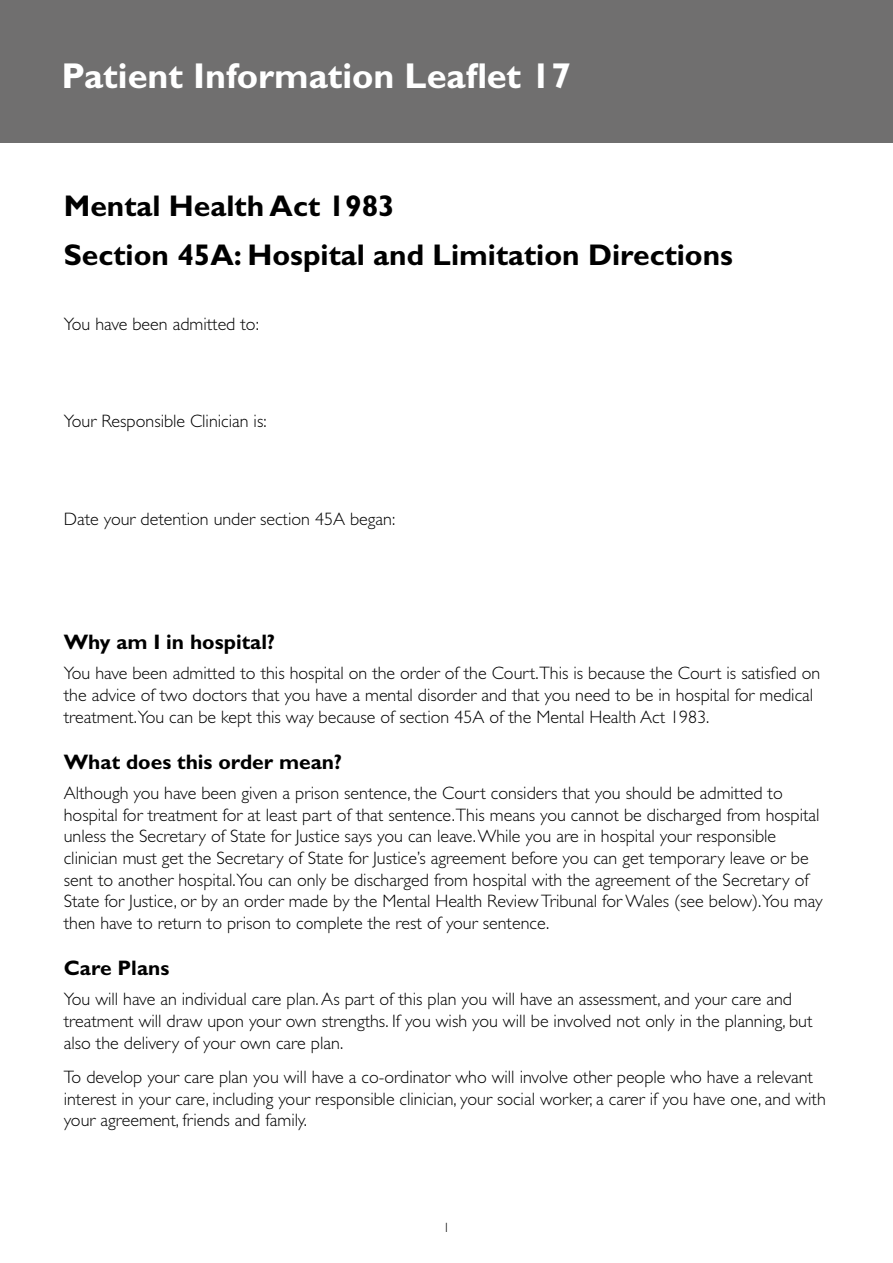
<style>
.page{position:relative;width:893px;height:1263px;background:#fff}
.page>*{position:absolute;margin:0;border:0;box-sizing:border-box;transform-origin:0 0}
.H1_Heading{font:700 36px "Gill Sans Std";color:#fff}
.H2_Heading{font:700 30px "Gill Sans Std";color:#000}
.Sub_Heading{font:700 21px "Gill Sans Std";color:#000}
.t1{font:300 18px/21.6px "Gill Sans Std";color:#000}
.t2{font:300 13.5px "Gill Sans Std";color:#000}
</style>
<div class="page">
<div style="left:0;top:0;width:893px;height:142px;background:#706f6f"></div>
<h1 class="H1_Heading" style="left:62px;top:55px;width:511px">Patient Information Leaflet 17</h1>
<p class="H2_Heading" style="left:64px;top:188px;width:332px">Mental Health Act 1983</p>
<p class="H2_Heading" style="left:64px;top:237px;width:671px">Section 45A: Hospital and Limitation Directions</p>
<p class="t1" style="left:64px;top:313px;width:197px">You have been admitted to:</p>
<p class="t1" style="left:64px;top:411px;width:204px">Your Responsible Clinician is:</p>
<p class="t1" style="left:64px;top:508px;width:333px">Date your detention under section 45A began:</p>
<p class="Sub_Heading" style="left:64px;top:630px;width:213px">Why am I in hospital?</p>
<p class="t1" style="left:64px;top:663px;width:758px">You have been admitted to this hospital on the order of the Court.This is because the Court is satisfied on the advice of two doctors that you have a mental disorder and that you need to be in hospital for medical treatment.You can be kept this way because of section 45A of the Mental Health Act 1983.</p>
<p class="Sub_Heading" style="left:64px;top:750px;width:280px">What does this order mean?</p>
<p class="t1" style="left:64px;top:783px;width:760px">Although you have been given a prison sentence, the Court considers that you should be admitted to hospital for treatment for at least part of that sentence.This means you cannot be discharged from hospital unless the Secretary of State for Justice says you can leave. While you are in hospital your responsible clinician must get the Secretary of State for Justice’s agreement before you can get temporary leave or be sent to another hospital.You can only be discharged from hospital with the agreement of the Secretary of State for Justice, or by an order made by the Mental Health Review Tribunal for Wales (see below).You may then have to return to prison to complete the rest of your sentence.</p>
<p class="Sub_Heading" style="left:64px;top:956px;width:107px">Care Plans</p>
<p class="t1" style="left:64px;top:989px;width:750px">You will have an individual care plan. As part of this plan you will have an assessment, and your care and treatment will draw upon your own strengths. If you wish you will be involved not only in the planning, but also the delivery of your own care plan.</p>
<p class="t1" style="left:64px;top:1066px;width:764px">To develop your care plan you will have a co-ordinator who will involve other people who have a relevant interest in your care, including your responsible clinician, your social worker, a carer if you have one, and with your agreement, friends and family.</p>
<p class="t2" style="left:443px;top:1220px;width:8px">1</p>
</div>
